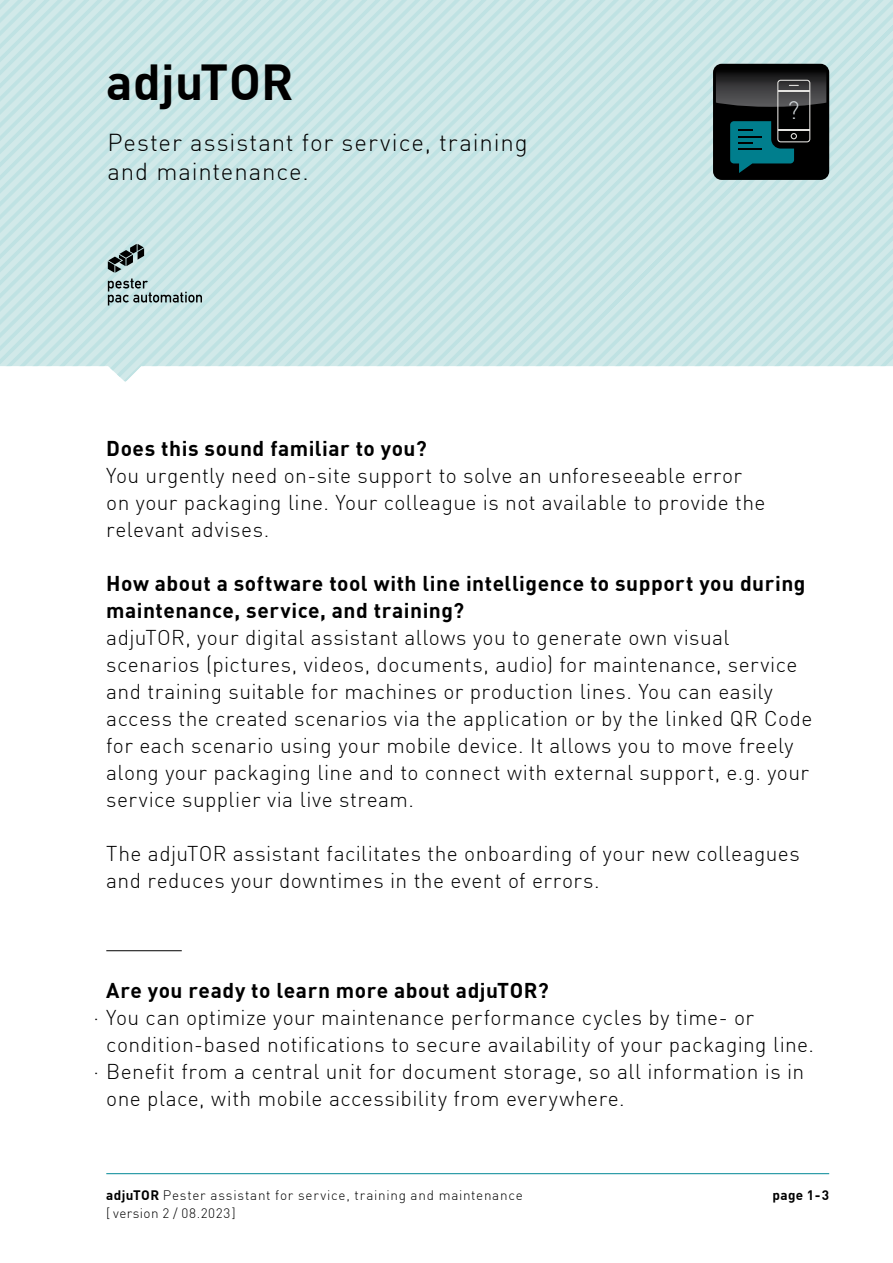
<style>
.page{position:relative;width:893px;height:1263px;background:#fff}
.page>*{position:absolute;margin:0;border:0;box-sizing:border-box;transform-origin:0 0}
.t1{font:700 49.5px "DIN Pro";letter-spacing:.005em;color:#000}
.t2{font:300 24.9px "DIN Pro";color:#d2d8db}
.t3{font:300 24px/28.5px "DIN Pro";letter-spacing:.035em;color:#000}
.t4{font:300 21px/27px "DIN Pro";letter-spacing:.02em;color:#000}
.t5{font:700 21px/27px "DIN Pro";letter-spacing:.025em;color:#000}
.t6{font:300 13.5px/18px "DIN Pro";letter-spacing:.055em;color:#000}
.t7{font:700 13.5px "DIN Pro";color:#000}
.s1{font-weight:700}
</style>
<div class="page">
<hr style="left:106px;top:1173px;width:723px;height:1px;background:#008795">
<hr style="left:106px;top:950px;width:76px;height:1px;background:#000">
<svg style="left:0;top:0;width:893px;height:381px;background:#cbe6e7"></svg>
<div style="left:713px;top:64px;width:116px;height:116px;background:#000;border-radius:9px"></div>
<img style="left:716px;top:72px;width:110px;height:35px">
<svg style="left:730px;top:80px;width:80px;height:93px"></svg>
<svg style="left:108px;top:279px;width:94px;height:26px;background:#a0b7b7"></svg>
<svg style="left:108px;top:244px;width:36px;height:29px"></svg>
<h1 class="t1" style="left:106px;top:44px;width:189px">adjuTOR</h1>
<p class="t3" style="left:107px;top:127px;width:422px">Pester assistant for service, training and maintenance.</p>
<p class="t2" style="left:788px;top:92px;width:14px">?</p>
<p class="t5" style="left:106px;top:434px;width:322px">Does this sound familiar to you?</p>
<p class="t4" style="left:106px;top:461px;width:661px">You urgently need on-site support to solve an unforeseeable error on your packaging line. Your colleague is not available to provide the relevant advises.</p>
<p class="t5" style="left:106px;top:569px;width:701px">How about a software tool with line intelligence to support you during maintenance, service, and training?</p>
<p class="t4" style="left:106px;top:623px;width:708px">adjuTOR, your digital assistant allows you to generate own visual scenarios (pictures, videos, documents, audio) for maintenance, service and training suitable for machines or production lines. You can easily access the created scenarios via the application or by the linked QR Code for each scenario using your mobile device. It allows you to move freely along your packaging line and to connect with external support, e.g. your service supplier via live stream.</p>
<p class="t4" style="left:106px;top:839px;width:695px">The adjuTOR assistant facilitates the onboarding of your new colleagues and reduces your downtimes in the event of errors.</p>
<p class="t5" style="left:106px;top:975px;width:444px">Are you ready to learn more about adjuTOR?</p>
<p class="t4" style="left:94px;top:1002px;width:662px">· You can optimize your maintenance performance cycles by time- or</p>
<p class="t4" style="left:106px;top:1029px;width:709px">condition-based notifications to secure availability of your packaging line.</p>
<p class="t4" style="left:94px;top:1056px;width:712px">· Benefit from a central unit for document storage, so all information is in</p>
<p class="t4" style="left:106px;top:1083px;width:520px">one place, with mobile accessibility from everywhere.</p>
<p class="t6" style="left:106px;top:1185px;width:418px"><span class="s1">adjuTOR</span> Pester assistant for service, training and maintenance [ version 2 / 08.2023]</p>
<p class="t7" style="left:772px;top:1185px;width:58px">page 1 - 3</p>
</div>
